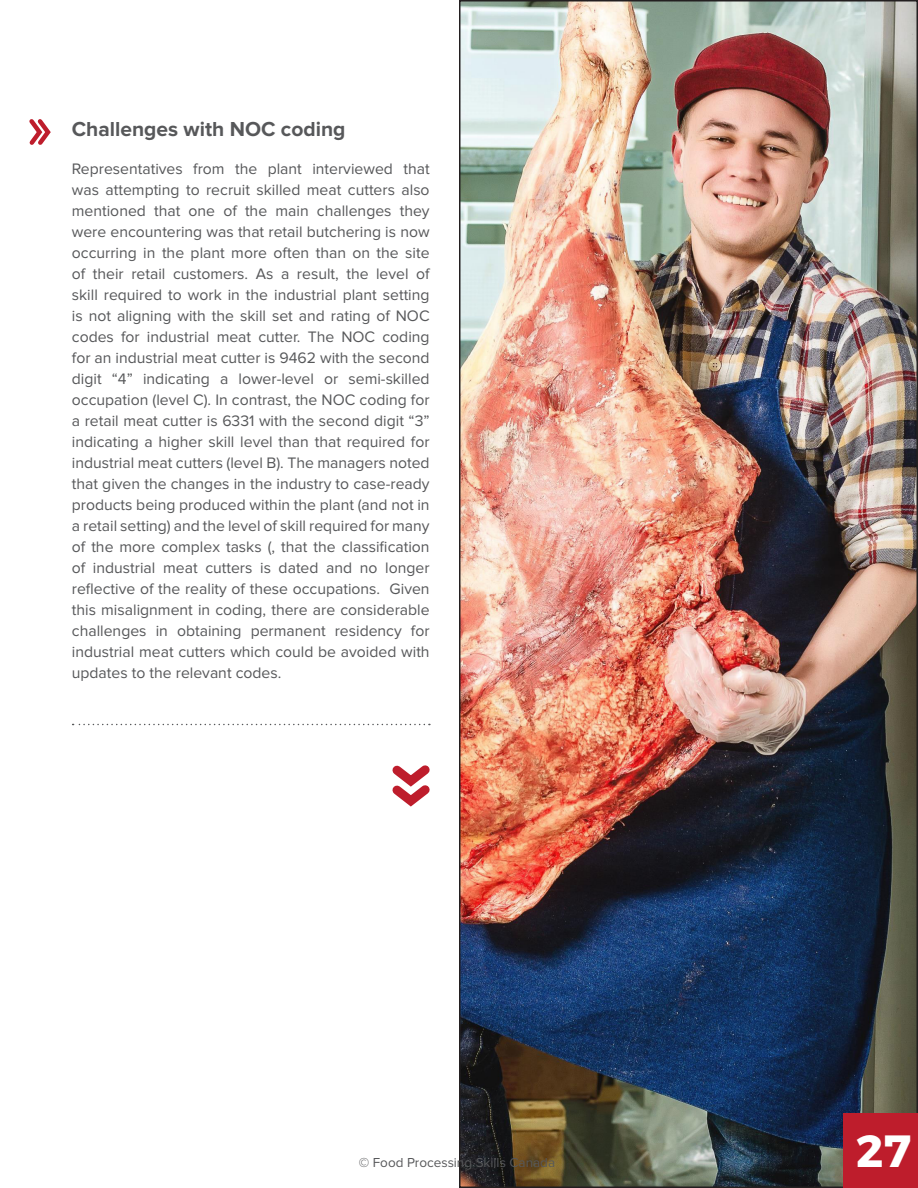
<style>
.page{position:relative;width:918px;height:1188px;background:#fff}
.page>*{position:absolute;margin:0;border:0;box-sizing:border-box;transform-origin:0 0}
.t1{font:700 45px "Montserrat";color:#fff}
.t2{font:700 21px "Proxima Nova";color:#57585a}
.t3{font:15.75px/21px "Proxima Nova";color:#57585a;text-align:justify}
.t4{font:13.5px "Proxima Nova";color:#57585a}
</style>
<div class="page">
<img style="left:462px;top:3px;width:453px;height:1182px">
<svg style="left:73px;top:724px;width:357px;height:1px"></svg>
<div style="left:844px;top:1113px;width:74px;height:75px;background:#be1d2c"></div>
<svg style="left:29px;top:119px;width:22px;height:26px"></svg>
<svg style="left:392px;top:765px;width:38px;height:42px"></svg>
<h2 class="t2" style="left:72px;top:119px;width:275px">Challenges with NOC coding</h2>
<p class="t3" style="left:72px;top:159px;width:359px">Representatives from the plant interviewed that was attempting to recruit skilled meat cutters also mentioned that one of the main challenges they were encountering was that retail butchering is now occurring in the plant more often than on the site of their retail customers. As a result, the level of skill required to work in the industrial plant setting is not aligning with the skill set and rating of NOC codes for industrial meat cutter. The NOC coding for an industrial meat cutter is 9462 with the second digit “4” indicating a lower-level or semi-skilled occupation (level C). In contrast, the NOC coding for a retail meat cutter is 6331 with the second digit “3” indicating a higher skill level than that required for industrial meat cutters (level B). The managers noted that given the changes in the industry to case-ready products being produced within the plant (and not in a retail setting) and the level of skill required for many of the more complex tasks (, that the classification of industrial meat cutters is dated and no longer reflective of the reality of these occupations. Given this misalignment in coding, there are considerable challenges in obtaining permanent residency for industrial meat cutters which could be avoided with updates to the relevant codes.</p>
<p class="t4" style="left:359px;top:1157px;width:198px">© Food Processing Skills Canada</p>
<h1 class="t1" style="left:856px;top:1114px;width:57px">27</h1>
</div>
